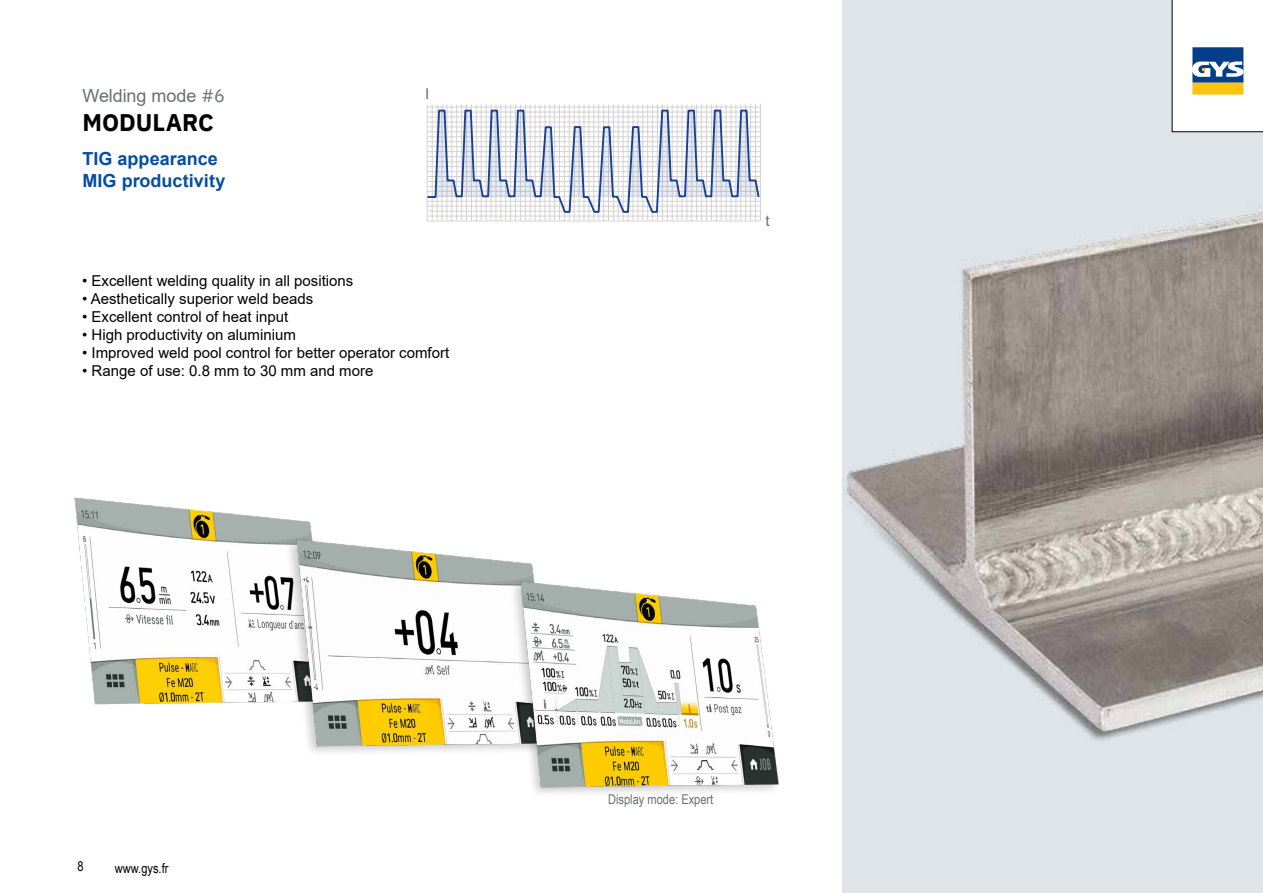
<style>
.page{position:relative;width:1263px;height:893px;background:#fff}
.page>*{position:absolute;margin:0;border:0;box-sizing:border-box;transform-origin:0 0}
.t1{font:700 24px "IBM Plex Sans";color:#000}
.chapo_labeur{font:700 18px/21.6px "Arial";color:#034ea2}
.t2{font:18px "Arial";letter-spacing:-.005em;color:#6d6e71}
.t3{font:15px "Arial";color:#000}
.t4{font:15px "Arial";color:#6d6e71}
.t5{font:13.5px "Arial Narrow";color:#6d6e71}
.t6{font:13.5px "Arial Narrow";color:#000}
.s1{font-family:"IBM Plex Sans"}
</style>
<div class="page">
<div style="left:842px;top:0;width:421px;height:893px;background:#dfe4e8"></div>
<hr style="left:428px;top:216px;width:332px;height:1px;background:#d5d1d1">
<hr style="left:427px;top:105px;width:1px;height:116px;background:#d5d1d1">
<hr style="left:427px;top:221px;width:333px;height:1px;background:#d5d1d1">
<hr style="left:432px;top:104px;width:1px;height:117px;background:#d5d1d1">
<hr style="left:437px;top:104px;width:1px;height:117px;background:#d5d1d1">
<hr style="left:442px;top:104px;width:1px;height:117px;background:#d5d1d1">
<hr style="left:447px;top:104px;width:1px;height:117px;background:#d5d1d1">
<hr style="left:452px;top:104px;width:1px;height:117px;background:#d5d1d1">
<hr style="left:456px;top:104px;width:1px;height:117px;background:#d5d1d1">
<hr style="left:461px;top:104px;width:1px;height:117px;background:#d5d1d1">
<hr style="left:466px;top:104px;width:1px;height:117px;background:#d5d1d1">
<hr style="left:471px;top:104px;width:1px;height:117px;background:#d5d1d1">
<hr style="left:476px;top:104px;width:1px;height:117px;background:#d5d1d1">
<hr style="left:481px;top:104px;width:1px;height:117px;background:#d5d1d1">
<hr style="left:486px;top:104px;width:1px;height:117px;background:#d5d1d1">
<hr style="left:491px;top:104px;width:1px;height:117px;background:#d5d1d1">
<hr style="left:496px;top:105px;width:1px;height:116px;background:#d5d1d1">
<hr style="left:501px;top:105px;width:1px;height:116px;background:#d5d1d1">
<hr style="left:505px;top:105px;width:1px;height:116px;background:#d5d1d1">
<hr style="left:510px;top:105px;width:1px;height:116px;background:#d5d1d1">
<hr style="left:515px;top:105px;width:1px;height:116px;background:#d5d1d1">
<hr style="left:520px;top:105px;width:1px;height:116px;background:#d5d1d1">
<hr style="left:525px;top:105px;width:1px;height:116px;background:#d5d1d1">
<hr style="left:530px;top:105px;width:1px;height:116px;background:#d5d1d1">
<hr style="left:535px;top:105px;width:1px;height:116px;background:#d5d1d1">
<hr style="left:540px;top:105px;width:1px;height:116px;background:#d5d1d1">
<hr style="left:545px;top:105px;width:1px;height:116px;background:#d5d1d1">
<hr style="left:550px;top:105px;width:1px;height:116px;background:#d5d1d1">
<hr style="left:554px;top:104px;width:1px;height:117px;background:#d5d1d1">
<hr style="left:559px;top:104px;width:1px;height:117px;background:#d5d1d1">
<hr style="left:564px;top:104px;width:1px;height:117px;background:#d5d1d1">
<hr style="left:569px;top:104px;width:1px;height:117px;background:#d5d1d1">
<hr style="left:574px;top:104px;width:1px;height:117px;background:#d5d1d1">
<hr style="left:579px;top:104px;width:1px;height:117px;background:#d5d1d1">
<hr style="left:584px;top:104px;width:1px;height:117px;background:#d5d1d1">
<hr style="left:589px;top:104px;width:1px;height:117px;background:#d5d1d1">
<hr style="left:593px;top:104px;width:1px;height:117px;background:#d5d1d1">
<hr style="left:598px;top:104px;width:1px;height:117px;background:#d5d1d1">
<hr style="left:603px;top:104px;width:1px;height:117px;background:#d5d1d1">
<hr style="left:608px;top:104px;width:1px;height:117px;background:#d5d1d1">
<hr style="left:613px;top:104px;width:1px;height:117px;background:#d5d1d1">
<hr style="left:618px;top:104px;width:1px;height:117px;background:#d5d1d1">
<hr style="left:623px;top:104px;width:1px;height:117px;background:#d5d1d1">
<hr style="left:628px;top:104px;width:1px;height:117px;background:#d5d1d1">
<hr style="left:633px;top:104px;width:1px;height:117px;background:#d5d1d1">
<hr style="left:638px;top:104px;width:1px;height:117px;background:#d5d1d1">
<hr style="left:642px;top:104px;width:1px;height:117px;background:#d5d1d1">
<hr style="left:428px;top:107px;width:332px;height:1px;background:#d5d1d1">
<hr style="left:647px;top:104px;width:1px;height:117px;background:#d5d1d1">
<hr style="left:652px;top:104px;width:1px;height:117px;background:#d5d1d1">
<hr style="left:657px;top:104px;width:1px;height:117px;background:#d5d1d1">
<hr style="left:662px;top:104px;width:1px;height:117px;background:#d5d1d1">
<hr style="left:667px;top:104px;width:1px;height:117px;background:#d5d1d1">
<hr style="left:672px;top:104px;width:1px;height:117px;background:#d5d1d1">
<hr style="left:677px;top:104px;width:1px;height:117px;background:#d5d1d1">
<hr style="left:682px;top:104px;width:1px;height:117px;background:#d5d1d1">
<hr style="left:687px;top:104px;width:1px;height:117px;background:#d5d1d1">
<hr style="left:691px;top:104px;width:1px;height:117px;background:#d5d1d1">
<hr style="left:696px;top:104px;width:1px;height:117px;background:#d5d1d1">
<hr style="left:701px;top:104px;width:1px;height:117px;background:#d5d1d1">
<hr style="left:706px;top:104px;width:1px;height:117px;background:#d5d1d1">
<hr style="left:711px;top:104px;width:1px;height:117px;background:#d5d1d1">
<hr style="left:716px;top:104px;width:1px;height:117px;background:#d5d1d1">
<hr style="left:721px;top:104px;width:1px;height:117px;background:#d5d1d1">
<hr style="left:726px;top:104px;width:1px;height:117px;background:#d5d1d1">
<hr style="left:731px;top:104px;width:1px;height:117px;background:#d5d1d1">
<hr style="left:736px;top:104px;width:1px;height:117px;background:#d5d1d1">
<hr style="left:740px;top:104px;width:1px;height:117px;background:#d5d1d1">
<hr style="left:745px;top:104px;width:1px;height:117px;background:#d5d1d1">
<hr style="left:750px;top:104px;width:1px;height:117px;background:#d5d1d1">
<hr style="left:755px;top:104px;width:1px;height:117px;background:#d5d1d1">
<hr style="left:760px;top:104px;width:1px;height:117px;background:#d5d1d1">
<svg style="left:426px;top:109px;width:334px;height:105px"></svg>
<img style="left:847px;top:54px;width:416px;height:687px">
<svg style="left:1172px;top:0;width:91px;height:132px;background:#e0e3e2"></svg>
<img style="left:74px;top:497px;width:238px;height:208px">
<img style="left:276px;top:533px;width:258px;height:220px">
<img style="left:500px;top:574px;width:279px;height:220px">
<p class="t2" style="left:83px;top:83px;width:144px">Welding mode <span class="s1">#6</span></p>
<p class="t1" style="left:83px;top:103px;width:133px">MODULARC</p>
<p class="chapo_labeur" style="left:83px;top:148px;width:144px">TIG appearance<br>MIG productivity</p>
<p class="t4" style="left:425px;top:83px;width:6px">I</p>
<p class="t3" style="left:82px;top:270px;width:273px">• Excellent welding quality in all positions</p>
<p class="t3" style="left:82px;top:288px;width:233px">• Aesthetically superior weld beads</p>
<p class="t3" style="left:82px;top:306px;width:208px">• Excellent control of heat input</p>
<p class="t3" style="left:82px;top:324px;width:215px">• High productivity on aluminium</p>
<p class="t3" style="left:82px;top:342px;width:369px">• Improved weld pool control for better operator comfort</p>
<p class="t3" style="left:82px;top:360px;width:293px">• Range of use: 0.8 mm to 30 mm and more</p>
<p class="t4" style="left:765px;top:210px;width:6px">t</p>
<p class="t6" style="left:78px;top:857px;width:8px">8</p>
<p class="t6" style="left:115px;top:858px;width:55px">www.gys.fr</p>
<p class="t5" style="left:608px;top:789px;width:107px">Display mode: Expert</p>
</div>
